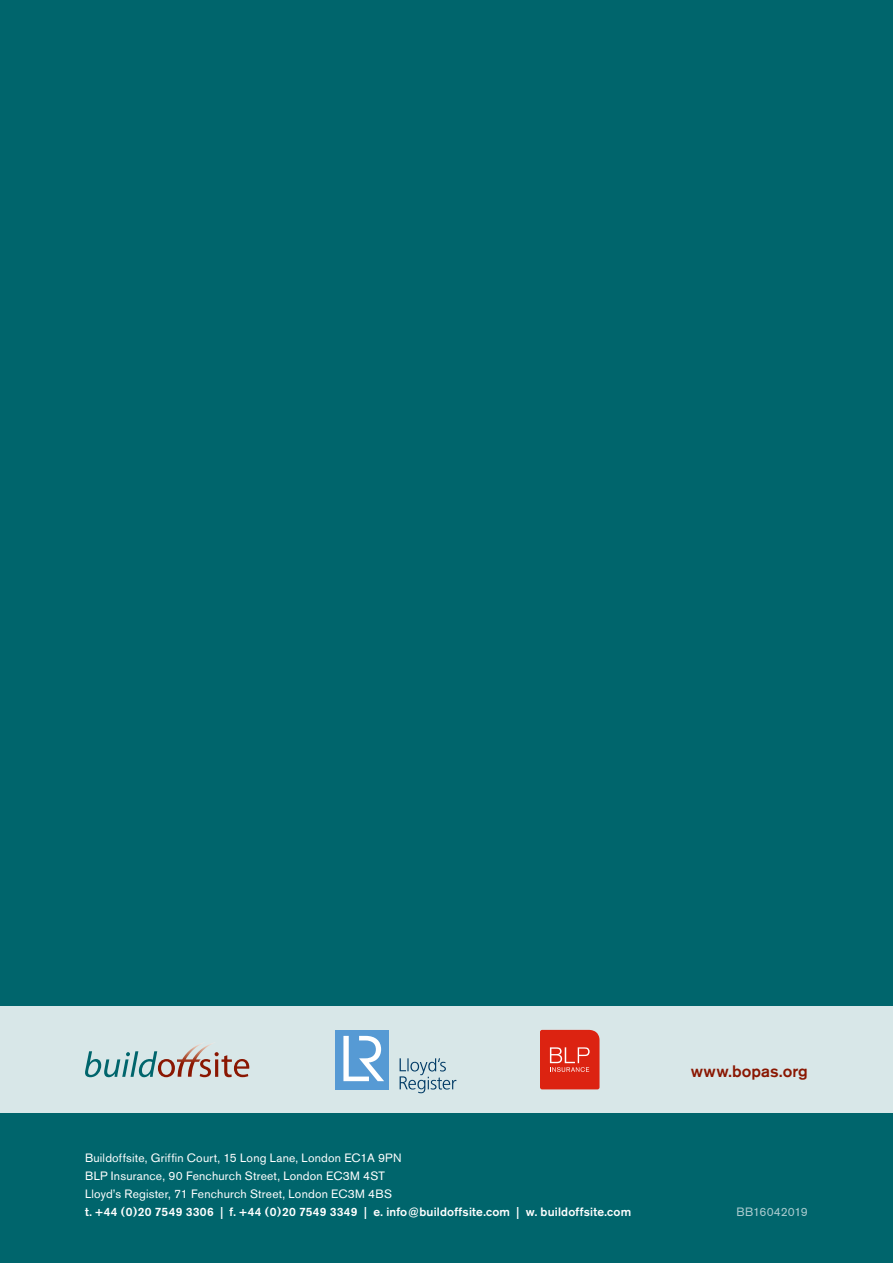
<style>
.page{position:relative;width:893px;height:1263px;background:#00656c}
.page>*{position:absolute;margin:0;border:0;box-sizing:border-box;transform-origin:0 0}
.t1{font:500 16.5px "Akzidenz Grotesk BE";letter-spacing:.005em;color:#8a1702}
.t2{font:12px/18px "Akzidenz Grotesk BE";letter-spacing:.015em;color:#fff}
.t3{font:500 12px "Akzidenz Grotesk BE";letter-spacing:.015em;color:#fff}
.t4{font:12px "Akzidenz Grotesk BE";letter-spacing:-.015em;color:#abcbcf}
</style>
<div class="page">
<div style="left:0;top:1006px;width:893px;height:107px;background:#d8e7e8"></div>
<svg style="left:85px;top:1043px;width:164px;height:34px"></svg>
<div style="left:335px;top:1030px;width:54px;height:59px;background:#569ad4"></div>
<svg style="left:343px;top:1036px;width:41px;height:45px"></svg>
<svg style="left:400px;top:1058px;width:56px;height:35px"></svg>
<svg style="left:540px;top:1030px;width:59px;height:59px;background:#de3221"></svg>
<h1 class="t1" style="left:691px;top:1061px;width:119px">www.bopas.org</h1>
<p class="t2" style="left:85px;top:1149px;width:318px">Buildoffsite, Griffin Court, 15 Long Lane, London EC1A 9PN<br>BLP Insurance, 90 Fenchurch Street, London EC3M 4ST<br>Lloyd’s Register, 71 Fenchurch Street, London EC3M 4BS</p>
<p class="t3" style="left:85px;top:1205px;width:548px">t. +44 (0)20 7549 3306 | f. +44 (0)20 7549 3349 | e. info@buildoffsite.com | w. buildoffsite.com</p>
<p class="t4" style="left:736px;top:1205px;width:73px">BB16042019</p>
</div>
